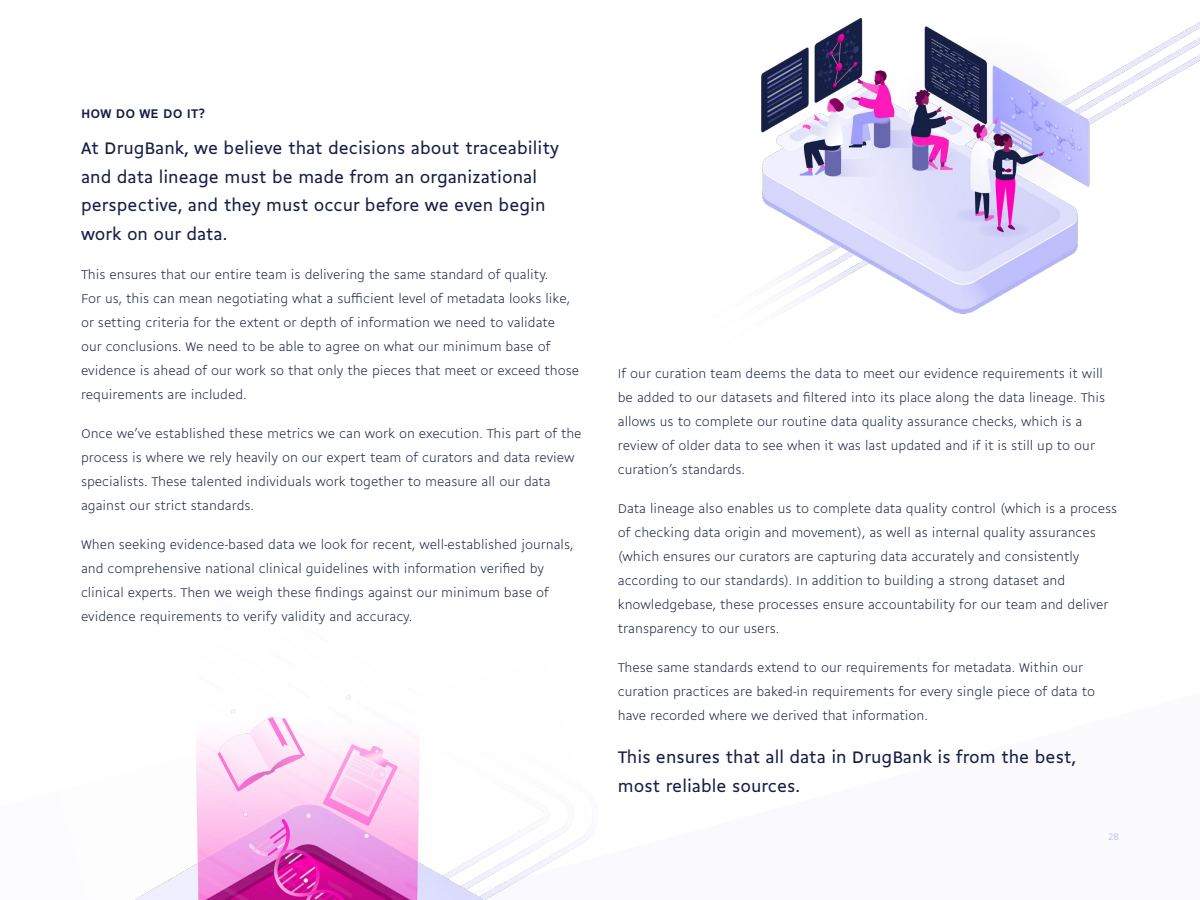
<style>
.page{position:relative;width:1200px;height:900px;background:#fff}
.page>*{position:absolute;margin:0;border:0;box-sizing:border-box;transform-origin:0 0}
.t1{font:18px/28.5px "Gemeli Web";color:#161e45}
.t2{font:300 13.5px/24px "Gemeli Web";color:#161e45}
.t3{font:700 13.5px "Gemeli Web";letter-spacing:.01em;color:#161e45}
.t4{font:10.5px "Gemeli";color:#9393f9}
</style>
<div class="page">
<img style="left:135px;top:695px;width:447px;height:205px">
<img style="left:761px;top:18px;width:439px;height:296px">
<p class="t3" style="left:81px;top:104px;width:125px">HOW DO WE DO IT?</p>
<h1 class="t1" style="left:81px;top:133px;width:480px">At DrugBank, we believe that decisions about traceability and data lineage must be made from an organizational perspective, and they must occur before we even begin work on our data.</h1>
<p class="t2" style="left:81px;top:261px;width:500px">This ensures that our entire team is delivering the same standard of quality.<br>For us, this can mean negotiating what a sufficient level of metadata looks like, or setting criteria for the extent or depth of information we need to validate<br>our conclusions. We need to be able to agree on what our minimum base of evidence is ahead of our work so that only the pieces that meet or exceed those requirements are included.</p>
<p class="t2" style="left:81px;top:420px;width:502px">Once we’ve established these metrics we can work on execution. This part of the process is where we rely heavily on our expert team of curators and data review specialists. These talented individuals work together to measure all our data against our strict standards.</p>
<p class="t2" style="left:81px;top:531px;width:494px">When seeking evidence-based data we look for recent, well-established journals, and comprehensive national clinical guidelines with information verified by clinical experts. Then we weigh these findings against our minimum base of evidence requirements to verify validity and accuracy.</p>
<p class="t2" style="left:618px;top:360px;width:489px">If our curation team deems the data to meet our evidence requirements it will be added to our datasets and filtered into its place along the data lineage. This allows us to complete our routine data quality assurance checks, which is a review of older data to see when it was last updated and if it is still up to our curation’s standards.</p>
<p class="t2" style="left:618px;top:495px;width:501px">Data lineage also enables us to complete data quality control (which is a process of checking data origin and movement), as well as internal quality assurances (which ensures our curators are capturing data accurately and consistently according to our standards). In addition to building a strong dataset and knowledgebase, these processes ensure accountability for our team and deliver transparency to our users.</p>
<p class="t2" style="left:618px;top:654px;width:479px">These same standards extend to our requirements for metadata. Within our curation practices are baked-in requirements for every single piece of data to have recorded where we derived that information.</p>
<h1 class="t1" style="left:618px;top:742px;width:460px">This ensures that all data in DrugBank is from the best, most reliable sources.</h1>
<p class="t4" style="left:1108px;top:829px;width:12px">28</p>
</div>
